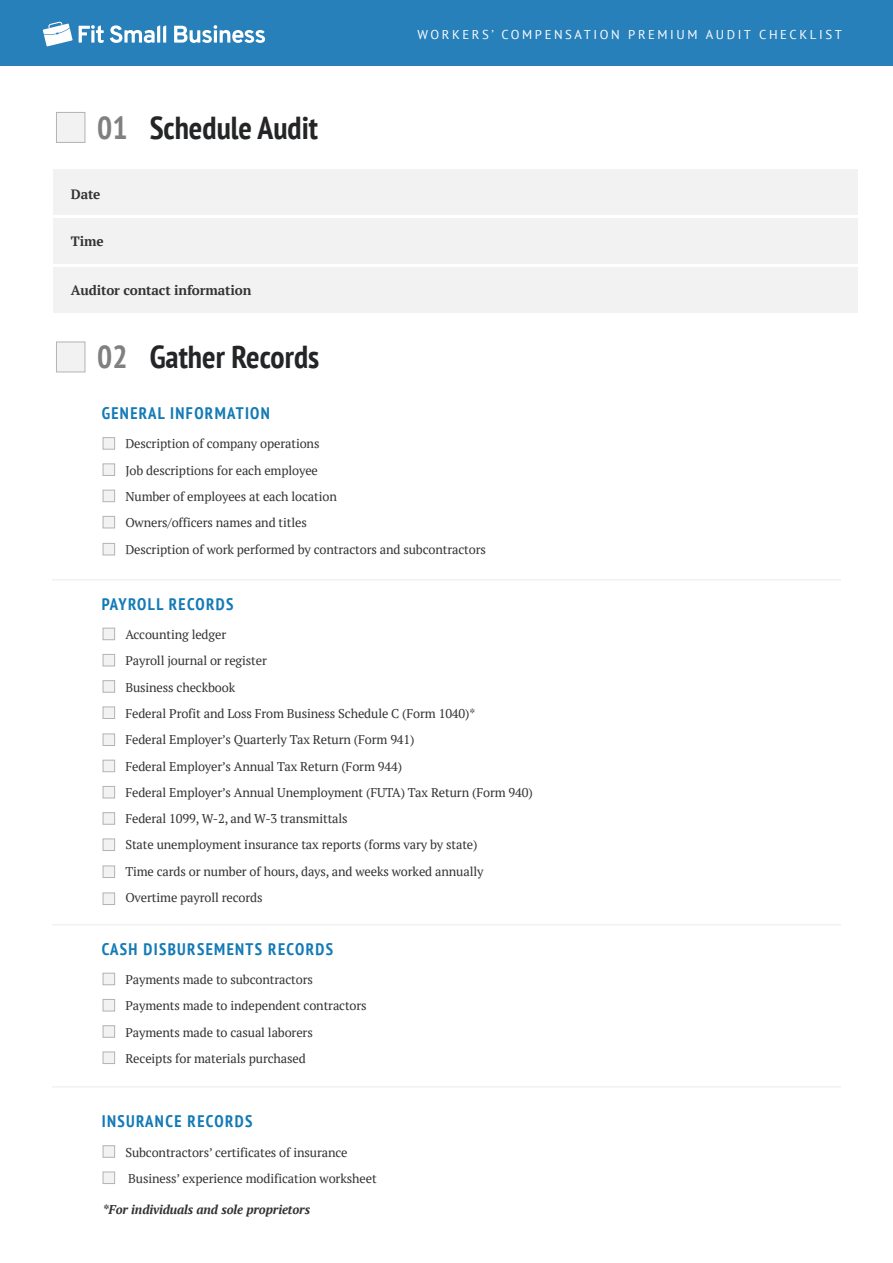
<style>
.page{position:relative;width:893px;height:1263px;background:#fff}
.page>*{position:absolute;margin:0;border:0;box-sizing:border-box;transform-origin:0 0}
.t1{font:700 condensed 31.8px "PT Sans";color:#232526}
.t2{font:700 condensed 31.8px "PT Sans";color:#808080}
.t3{font:700 condensed 16.8px "PT Sans";letter-spacing:.08em;color:#137ab6}
.t4{font:700 13.5px "PT Serif";letter-spacing:-.01em;color:#333}
.t5{font:12.75px/26.2px "PT Serif";letter-spacing:-.01em;color:#333}
.t6{font:12.75px "PT Sans";letter-spacing:.2em;color:#fff}
.t7{font:italic 700 12.75px "PT Serif";letter-spacing:-.01em;color:#333}
.s1{color:#808080}
</style>
<div class="page">
<div style="left:0;top:0;width:893px;height:66px;background:#2880ba"></div>
<svg style="left:43px;top:22px;width:30px;height:24px"></svg>
<svg style="left:79px;top:25px;width:25px;height:18px"></svg>
<svg style="left:110px;top:25px;width:56px;height:18px"></svg>
<svg style="left:174px;top:25px;width:91px;height:18px"></svg>
<div style="left:103px;top:437px;width:12px;height:12px;background:#f2f2f2;border:1px solid #b3b3b3"></div>
<div style="left:103px;top:464px;width:12px;height:12px;background:#f2f2f2;border:1px solid #b3b3b3"></div>
<div style="left:103px;top:490px;width:12px;height:12px;background:#f2f2f2;border:1px solid #b3b3b3"></div>
<div style="left:103px;top:516px;width:12px;height:12px;background:#f2f2f2;border:1px solid #b3b3b3"></div>
<div style="left:103px;top:543px;width:12px;height:12px;background:#f2f2f2;border:1px solid #b3b3b3"></div>
<div style="left:103px;top:628px;width:12px;height:12px;background:#f2f2f2;border:1px solid #b3b3b3"></div>
<div style="left:103px;top:654px;width:12px;height:12px;background:#f2f2f2;border:1px solid #b3b3b3"></div>
<div style="left:103px;top:680px;width:12px;height:12px;background:#f2f2f2;border:1px solid #b3b3b3"></div>
<div style="left:103px;top:707px;width:12px;height:12px;background:#f2f2f2;border:1px solid #b3b3b3"></div>
<div style="left:103px;top:734px;width:12px;height:12px;background:#f2f2f2;border:1px solid #b3b3b3"></div>
<div style="left:103px;top:760px;width:12px;height:12px;background:#f2f2f2;border:1px solid #b3b3b3"></div>
<div style="left:103px;top:786px;width:12px;height:12px;background:#f2f2f2;border:1px solid #b3b3b3"></div>
<div style="left:103px;top:812px;width:12px;height:12px;background:#f2f2f2;border:1px solid #b3b3b3"></div>
<div style="left:103px;top:839px;width:12px;height:12px;background:#f2f2f2;border:1px solid #b3b3b3"></div>
<div style="left:103px;top:866px;width:12px;height:12px;background:#f2f2f2;border:1px solid #b3b3b3"></div>
<div style="left:103px;top:893px;width:12px;height:12px;background:#f2f2f2;border:1px solid #b3b3b3"></div>
<div style="left:103px;top:973px;width:12px;height:12px;background:#f2f2f2;border:1px solid #b3b3b3"></div>
<div style="left:103px;top:999px;width:12px;height:12px;background:#f2f2f2;border:1px solid #b3b3b3"></div>
<div style="left:103px;top:1025px;width:12px;height:12px;background:#f2f2f2;border:1px solid #b3b3b3"></div>
<div style="left:103px;top:1052px;width:12px;height:12px;background:#f2f2f2;border:1px solid #b3b3b3"></div>
<div style="left:103px;top:1145px;width:12px;height:12px;background:#f2f2f2;border:1px solid #b3b3b3"></div>
<div style="left:103px;top:1172px;width:12px;height:12px;background:#f2f2f2;border:1px solid #b3b3b3"></div>
<hr style="left:52px;top:579px;width:789px;height:1px;background:#f2f2f2">
<hr style="left:52px;top:924px;width:789px;height:1px;background:#f2f2f2">
<hr style="left:52px;top:1086px;width:789px;height:1px;background:#f2f2f2">
<div style="left:53px;top:267px;width:804px;height:45px;background:#f2f2f2"></div>
<div style="left:53px;top:218px;width:804px;height:45px;background:#f2f2f2"></div>
<div style="left:53px;top:170px;width:804px;height:45px;background:#f2f2f2"></div>
<div style="left:56px;top:112px;width:29px;height:31px;background:#f2f2f2;border:1px solid #b3b3b3"></div>
<div style="left:56px;top:342px;width:29px;height:30px;background:#f2f2f2;border:1px solid #b3b3b3"></div>
<h1 class="t1" style="left:97px;top:106px;width:222px"><span class="s1">01</span> Schedule Audit</h1>
<p class="t4" style="left:71px;top:185px;width:31px">Date</p>
<p class="t4" style="left:71px;top:232px;width:34px">Time</p>
<p class="t4" style="left:71px;top:281px;width:182px">Auditor contact information</p>
<h1 class="t1" style="left:150px;top:336px;width:171px">Gather Records</h1>
<h2 class="t3" style="left:102px;top:402px;width:170px">GENERAL INFORMATION</h2>
<h1 class="t2" style="left:97px;top:336px;width:32px">02</h1>
<p class="t6" style="left:418px;top:26px;width:426px">WORKERS’ COMPENSATION PREMIUM AUDIT CHECKLIST</p>
<p class="t5" style="left:125px;top:431px;width:362px">Description of company operations<br>Job descriptions for each employee<br>Number of employees at each location<br>Owners/officers names and titles<br>Description of work performed by contractors and subcontractors</p>
<h2 class="t3" style="left:102px;top:592px;width:133px">PAYROLL RECORDS</h2>
<p class="t5" style="left:125px;top:621px;width:409px">Accounting ledger<br>Payroll journal or register<br>Business checkbook<br>Federal Profit and Loss From Business Schedule C (Form 1040)*<br>Federal Employer’s Quarterly Tax Return (Form 941)<br>Federal Employer’s Annual Tax Return (Form 944)<br>Federal Employer’s Annual Unemployment (FUTA) Tax Return (Form 940)<br>Federal 1099, W-2, and W-3 transmittals<br>State unemployment insurance tax reports (forms vary by state)<br>Time cards or number of hours, days, and weeks worked annually Overtime payroll records</p>
<h2 class="t3" style="left:102px;top:937px;width:233px">CASH DISBURSEMENTS RECORDS</h2>
<p class="t5" style="left:125px;top:966px;width:243px">Payments made to subcontractors Payments made to independent contractors Payments made to casual laborers<br>Receipts for materials purchased</p>
<h2 class="t3" style="left:102px;top:1110px;width:152px">INSURANCE RECORDS</h2>
<p class="t5" style="left:125px;top:1139px;width:253px">Subcontractors’ certificates of insurance<br>Business’ experience modification worksheet</p>
<p class="t7" style="left:103px;top:1201px;width:209px">*For individuals and sole proprietors</p>
</div>
